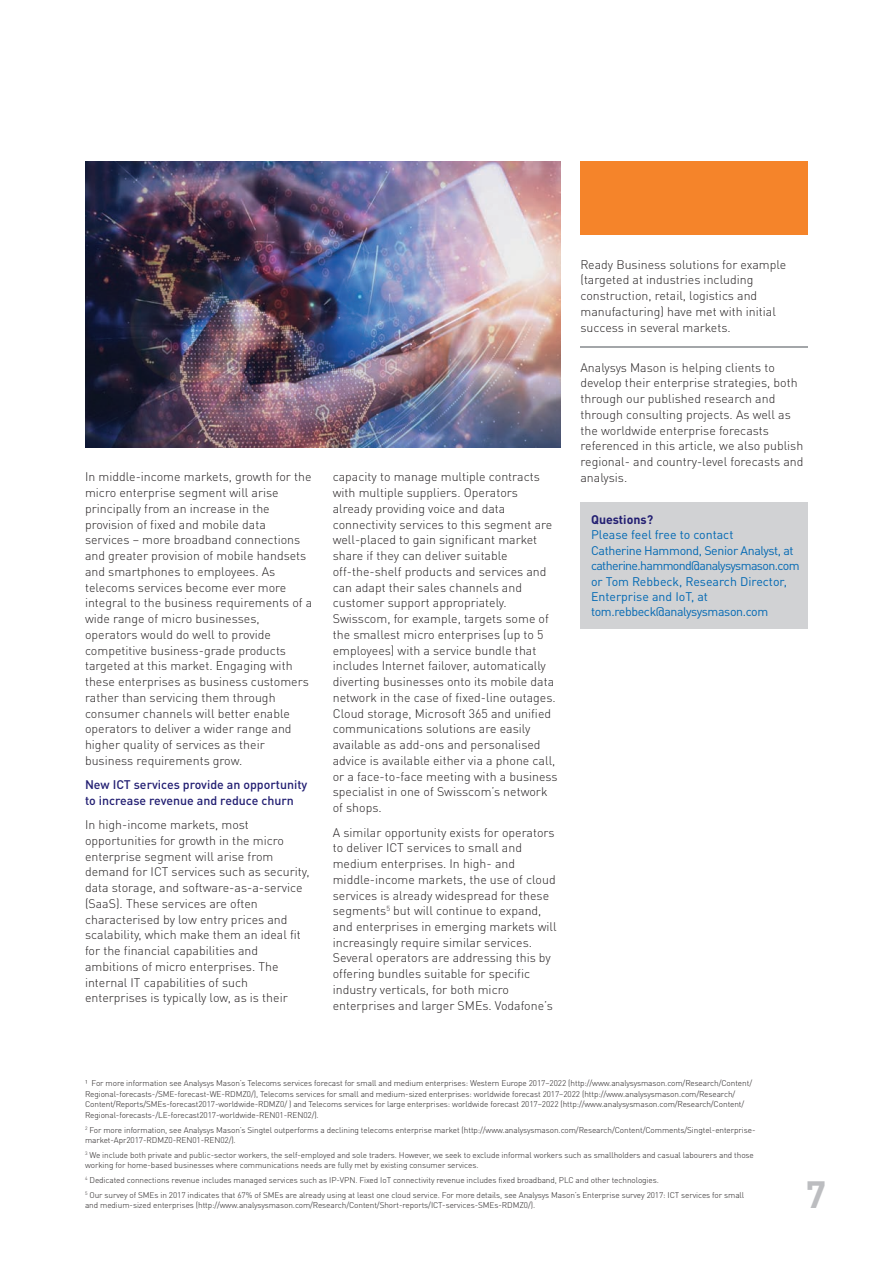
<style>
.page{position:relative;width:893px;height:1263px;background:#fff}
.page>*{position:absolute;margin:0;border:0;box-sizing:border-box;transform-origin:0 0}
.t1{font:700 37.5px "DINOT";color:#bcbdc0}
.t2{font:300 12.3px/15.8px "DINOT";color:#231f20}
.t3{font:12.3px/15.5px "DINOT";letter-spacing:-.03em;color:#0168b3}
.t4{font:500 12.3px/15.8px "DINOT";color:#221e72}
.t5{font:700 12.3px "DINOT";color:#221e72}
.t6{font:300 8.25px/10.5px "DINOT";letter-spacing:-.01em;color:#231f20}
</style>
<div class="page">
<img style="left:85px;top:162px;width:475px;height:286px">
<div style="left:580px;top:502px;width:228px;height:126px;background:#d1d2d4"></div>
<div style="left:580px;top:162px;width:228px;height:73px;background:#f5842a"></div>
<hr style="left:580px;top:346px;width:228px;height:1px;background:#a3a6a9">
<p class="t2" style="left:85px;top:469px;width:229px">In middle-income markets, growth for the micro enterprise segment will arise principally from an increase in the provision of fixed and mobile data services – more broadband connections and greater provision of mobile handsets and smartphones to employees. As telecoms services become ever more integral to the business requirements of a wide range of micro businesses, operators would do well to provide competitive business-grade products targeted at this market. Engaging with these enterprises as business customers rather than servicing them through consumer channels will better enable operators to deliver a wider range and higher quality of services as their business requirements grow.</p>
<p class="t4" style="left:85px;top:776px;width:224px">New ICT services provide an opportunity to increase revenue and reduce churn</p>
<p class="t2" style="left:85px;top:817px;width:226px">In high-income markets, most opportunities for growth in the micro enterprise segment will arise from demand for ICT services such as security, data storage, and software-as-a-service (SaaS). These services are often characterised by low entry prices and scalability, which make them an ideal fit for the financial capabilities and ambitions of micro enterprises. The internal IT capabilities of such enterprises is typically low, as is their</p>
<p class="t2" style="left:333px;top:469px;width:226px">capacity to manage multiple contracts with multiple suppliers. Operators already providing voice and data connectivity services to this segment are well-placed to gain significant market share if they can deliver suitable off-the-shelf products and services and can adapt their sales channels and customer support appropriately.<br>Swisscom, for example, targets some of the smallest micro enterprises (up to 5 employees) with a service bundle that includes Internet failover, automatically diverting businesses onto its mobile data network in the case of fixed-line outages.<br>Cloud storage, Microsoft 365 and unified communications solutions are easily available as add-ons and personalised advice is available either via a phone call, or a face-to-face meeting with a business specialist in one of Swisscom’s network of shops.</p>
<p class="t2" style="left:333px;top:824px;width:225px">A similar opportunity exists for operators to deliver ICT services to small and medium enterprises. In high- and middle-income markets, the use of cloud services is already widespread for these segments<sup>5</sup> but will continue to expand, and enterprises in emerging markets will increasingly require similar services.<br>Several operators are addressing this by offering bundles suitable for specific industry verticals, for both micro enterprises and larger SMEs. Vodafone’s</p>
<p class="t2" style="left:580px;top:256px;width:207px">Ready Business solutions for example (targeted at industries including construction, retail, logistics and manufacturing) have met with initial success in several markets.</p>
<p class="t2" style="left:580px;top:359px;width:224px">Analysys Mason is helping clients to develop their enterprise strategies, both through our published research and through consulting projects. As well as the worldwide enterprise forecasts referenced in this article, we also publish regional- and country-level forecasts and analysis.</p>
<p class="t5" style="left:591px;top:511px;width:64px">Questions?</p>
<p class="t3" style="left:591px;top:527px;width:210px">Please feel free to contact<br>Catherine Hammond, Senior Analyst, at catherine.hammond@analysysmason.com or Tom Rebbeck, Research Director, Enterprise and IoT, at tom.rebbeck@analysysmason.com</p>
<p class="t6" style="left:85px;top:1078px;width:669px">1 For more information see Analysys Mason’s Telecoms services forecast for small and medium enterprises: Western Europe 2017–2022 (http://www.analysysmason.com/Research/Content/ Regional-forecasts-/SME-forecast-WE-RDMZ0/), Telecoms services for small and medium-sized enterprises: worldwide forecast 2017–2022 (http://www.analysysmason.com/Research/ Content/Reports/SMEs-forecast2017-worldwide-RDMZ0/ ) and Telecoms services for large enterprises: worldwide forecast 2017–2022 (http://www.analysysmason.com/Research/Content/ Regional-forecasts-/LE-forecast2017-worldwide-REN01-REN02/).</p>
<p class="t6" style="left:85px;top:1124px;width:672px"><sup>2</sup> For more information, see Analysys Mason’s Singtel outperforms a declining telecoms enterprise market (http://www.analysysmason.com/Research/Content/Comments/Singtel-enterprise&shy;market-Apr2017-RDMZ0-REN01-REN02/).</p>
<p class="t6" style="left:85px;top:1150px;width:670px"><sup>3</sup> We include both private and public-sector workers, the self-employed and sole traders. However, we seek to exclude informal workers such as smallholders and casual labourers and those working for home-based businesses where communications needs are fully met by existing consumer services.</p>
<p class="t6" style="left:85px;top:1173px;width:661px;line-height:14.7px"><sup>4</sup> Dedicated connections revenue includes managed services such as IP-VPN. Fixed IoT connectivity revenue includes fixed broadband, PLC and other technologies.<br><sup>5</sup> Our survey of SMEs in 2017 indicates that 67% of SMEs are already using at least one cloud service. For more details, see Analysys Mason’s Enterprise survey 2017: ICT services for small</p>
<p class="t6" style="left:85px;top:1200px;width:452px">and medium-sized enterprises (http://www.analysysmason.com/Research/Content/Short-reports/ICT-services-SMEs-RDMZ0/).</p>
<h1 class="t1" style="left:806px;top:1170px;width:22px">7</h1>
</div>
